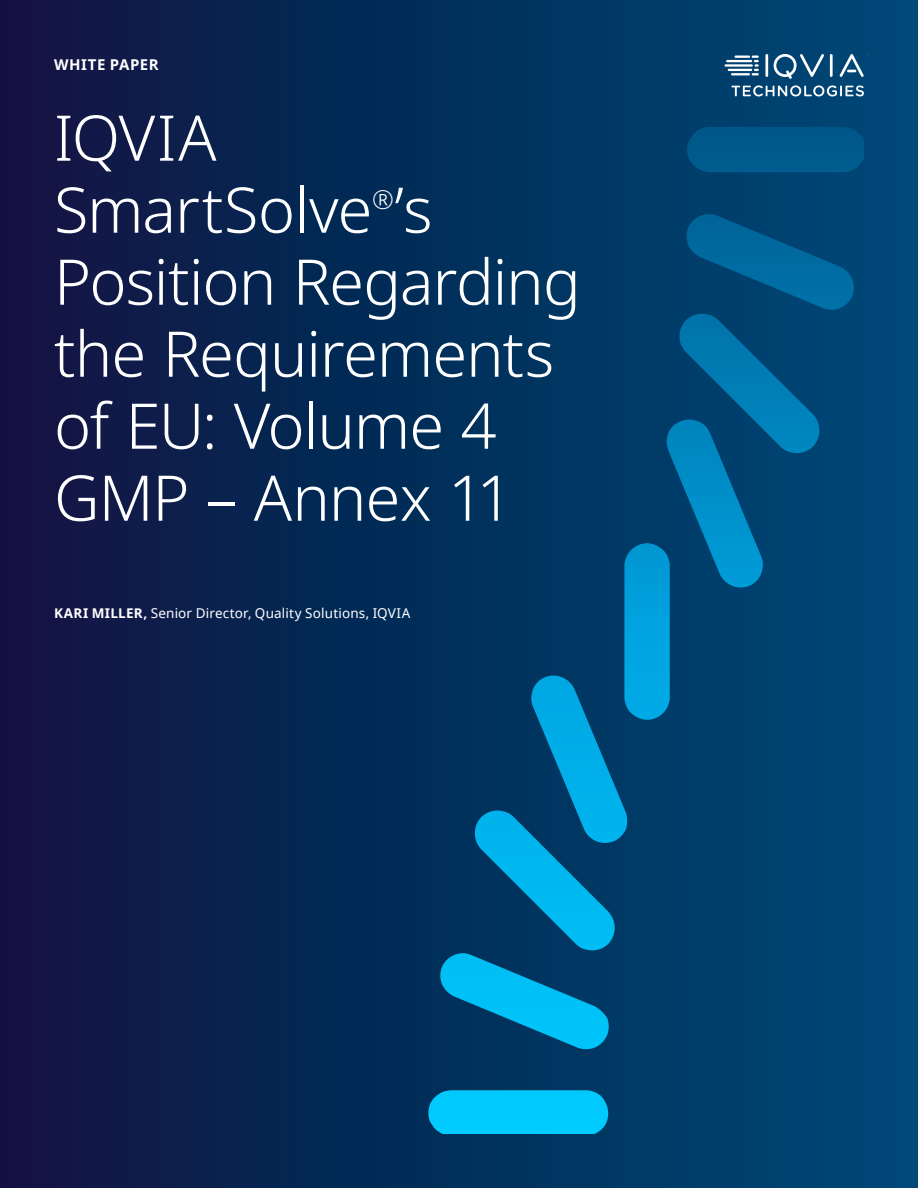
<style>
.page{position:relative;width:918px;height:1188px;background:#fff}
.page>*{position:absolute;margin:0;border:0;box-sizing:border-box;transform-origin:0 0}
.t1{font:300 63px/72px "Noto Sans";letter-spacing:-.015em;color:#fff}
.t2{font:300 26.25px "Noto Sans";color:#fff}
.t3{font:700 15px "Noto Sans";letter-spacing:.035em;color:#fff}
.t4{font:13.5px "Noto Sans";letter-spacing:.015em;color:#fff}
.s1{font-weight:700}
</style>
<div class="page">
<div style="left:0;top:0;width:918px;height:1188px;background:linear-gradient(to right,#0f1340,#004b78)"></div>
<svg style="left:428px;top:127px;width:436px;height:1007px;background:#004572"></svg>
<svg style="left:725px;top:54px;width:142px;height:42px;background:#3c6e92"></svg>
<p class="t3" style="left:54px;top:54px;width:106px">WHITE PAPER</p>
<p class="t1" style="left:54px;top:103px;width:380px">IQVIA<br>SmartSolve ’s</p>
<p class="t2" style="left:372px;top:181px;width:23px">®</p>
<p class="t1" style="left:54px;top:247px;width:528px">Position Regarding the Requirements of EU: Volume 4<br>GMP – Annex 11</p>
<p class="t4" style="left:54px;top:604px;width:358px"><span class="s1">KARI MILLER,</span> Senior Director, Quality Solutions, IQVIA</p>
</div>
